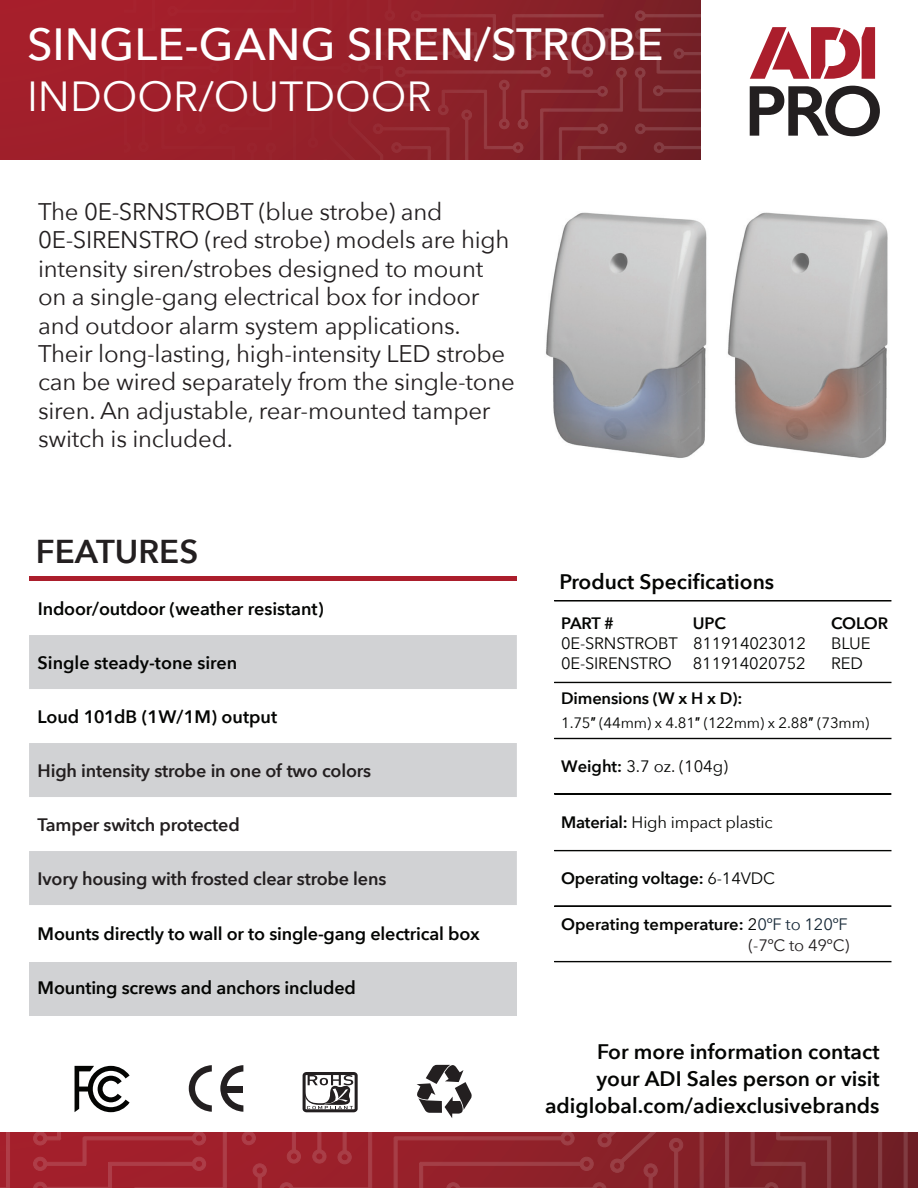
<style>
.page{position:relative;width:918px;height:1188px;background:#fff}
.page>*{position:absolute;margin:0;border:0;box-sizing:border-box;transform-origin:0 0}
.t1{font:500 45px "Avenir Next";color:#fff}
.t2{font:42px "Avenir Next";color:#fff}
.t3{font:600 33px "Avenir Next";color:#231f20}
.t4{font:24px/28.5px "Avenir Next";letter-spacing:-.01em;color:#231f20}
.t5{font:600 21px/27px "Avenir Next";color:#040503;text-align:right}
.t6{font:600 18px "Avenir Next";letter-spacing:-.01em;color:#040503}
.t7{font:600 18px "Avenir Next";letter-spacing:-.01em;color:#231f20}
.t8{font:16.5px "Avenir Next";letter-spacing:-.01em;color:#040503}
.t9{font:600 16.5px/21px "Avenir Next";letter-spacing:-.01em;color:#040503;text-align:right}
.t10{font:15px "Avenir Next";letter-spacing:-.01em;color:#040503}
.s1{font-family:"Arial"}
.s2{font-weight:600}
.s3{font-weight:400}
.s4{font-weight:400;color:#172938}
.s5{font-weight:400;color:#231f20}
</style>
<div class="page">
<hr style="left:554px;top:601px;width:337px;height:1px;background:#040503">
<div style="left:554px;top:600px;width:337px;height:1px;border:1px solid #040503"></div>
<div style="left:554px;top:682px;width:337px;height:1px;border:1px solid #040503"></div>
<div style="left:554px;top:738px;width:337px;height:1px;border:1px solid #040503"></div>
<div style="left:554px;top:794px;width:337px;height:1px;border:1px solid #040503"></div>
<div style="left:554px;top:850px;width:337px;height:1px;border:1px solid #040503"></div>
<hr style="left:29px;top:577px;width:488px;height:4px;background:#ab1e2c">
<svg style="left:29px;top:635px;width:488px;height:270px;fill:#d1d2d4"></svg>
<div style="left:0;top:1px;width:701px;height:159px;background:#a11f2b"></div>
<svg style="left:235px;top:1px;width:466px;height:159px"></svg>
<div style="left:0;top:1133px;width:918px;height:55px;background:#6c1d24"></div>
<svg style="left:0;top:1133px;width:908px;height:54px;background:#93242d"></svg>
<div style="left:554px;top:906px;width:337px;height:1px;border:1px solid #040503"></div>
<div style="left:554px;top:961px;width:337px;height:1px;border:1px solid #040503"></div>
<svg style="left:750px;top:27px;width:125px;height:52px"></svg>
<svg style="left:750px;top:86px;width:130px;height:50px"></svg>
<div style="left:29px;top:962px;width:487px;height:54px;background:#d1d2d4"></div>
<svg style="left:417px;top:1065px;width:55px;height:53px"></svg>
<svg style="left:189px;top:1065px;width:23px;height:47px"></svg>
<svg style="left:220px;top:1065px;width:23px;height:47px"></svg>
<div style="left:223px;top:1086px;width:19px;height:6px;background:#231f20"></div>
<svg style="left:303px;top:1072px;width:55px;height:40px"></svg>
<img style="left:546px;top:212px;width:161px;height:246px">
<img style="left:727px;top:212px;width:161px;height:246px">
<svg style="left:75px;top:1066px;width:55px;height:46px"></svg>
<h1 class="t1" style="left:27px;top:6px;width:638px">SINGLE-GANG SIREN/STROBE</h1>
<h2 class="t2" style="left:27px;top:61px;width:406px">INDOOR/OUTDOOR</h2>
<p class="t4" style="left:38px;top:196px;width:478px">The 0E-SRNSTROBT (blue strobe) and 0E-SIRENSTRO (red strobe) models are high intensity siren/strobes designed to mount on a single-gang electrical box for indoor and outdoor alarm system applications.<br>Their long-lasting, high-intensity LED strobe can be wired separately from the single-tone siren. An adjustable, rear-mounted tamper switch is included.</p>
<h3 class="t3" style="left:36px;top:524px;width:164px">FEATURES</h3>
<p class="t6" style="left:38px;top:593px;width:287px">Indoor/outdoor (weather resistant)</p>
<p class="t6" style="left:38px;top:647px;width:201px">Single steady-tone siren</p>
<p class="t6" style="left:38px;top:701px;width:241px">Loud 101dB (1W/1M) output</p>
<p class="t7" style="left:38px;top:755px;width:335px">High intensity strobe in one of two colors</p>
<p class="t7" style="left:38px;top:809px;width:204px">Tamper switch protected</p>
<p class="t7" style="left:38px;top:863px;width:350px">Ivory housing with frosted clear strobe lens</p>
<p class="t6" style="left:38px;top:918px;width:444px">Mounts directly to wall or to single-gang electrical box</p>
<p class="t6" style="left:38px;top:972px;width:320px">Mounting screws and anchors included</p>
<p class="t5" style="left:560px;top:568px;width:216px">Product Specifications</p>
<p class="t9" style="left:561px;top:612px;width:54px">PART #</p>
<p class="t9" style="left:693px;top:612px;width:34px">UPC</p>
<p class="t9" style="left:831px;top:612px;width:58px">COLOR</p>
<p class="t8" style="left:561px;top:629px;width:246px">0E-SRNSTROBT 811914023012</p>
<p class="t8" style="left:831px;top:629px;width:41px">BLUE</p>
<p class="t8" style="left:561px;top:649px;width:112px">0E-SIRENSTRO</p>
<p class="t8" style="left:693px;top:649px;width:115px">811914020752</p>
<p class="t8" style="left:831px;top:649px;width:33px">RED</p>
<p class="t9" style="left:561px;top:688px;width:183px">Dimensions (W x H x D):</p>
<p class="t10" style="left:561px;top:710px;width:310px">1.75<span class="s1">″</span> (44mm) x 4.81<span class="s1">″</span> (122mm) x 2.88<span class="s1">″</span> (73mm)</p>
<p class="t8" style="left:561px;top:753px;width:169px"><span class="s2">Weight:</span> 3.7 oz. (104g)</p>
<p class="t8" style="left:561px;top:809px;width:213px"><span class="s2">Material:</span> High impact plastic</p>
<p class="t9" style="left:561px;top:867px;width:215px">Operating voltage: <span class="s3">6-14VDC</span></p>
<p class="t9" style="left:561px;top:914px;width:290px">Operating temperature: <span class="s3">2</span><span class="s4">0ºF to 120ºF </span><span class="s5">(-7ºC to 49ºC)</span></p>
<p class="t5" style="left:545px;top:1038px;width:336px">For more information contact<br>your ADI Sales person or visit adiglobal.com/adiexclusivebrands</p>
</div>
